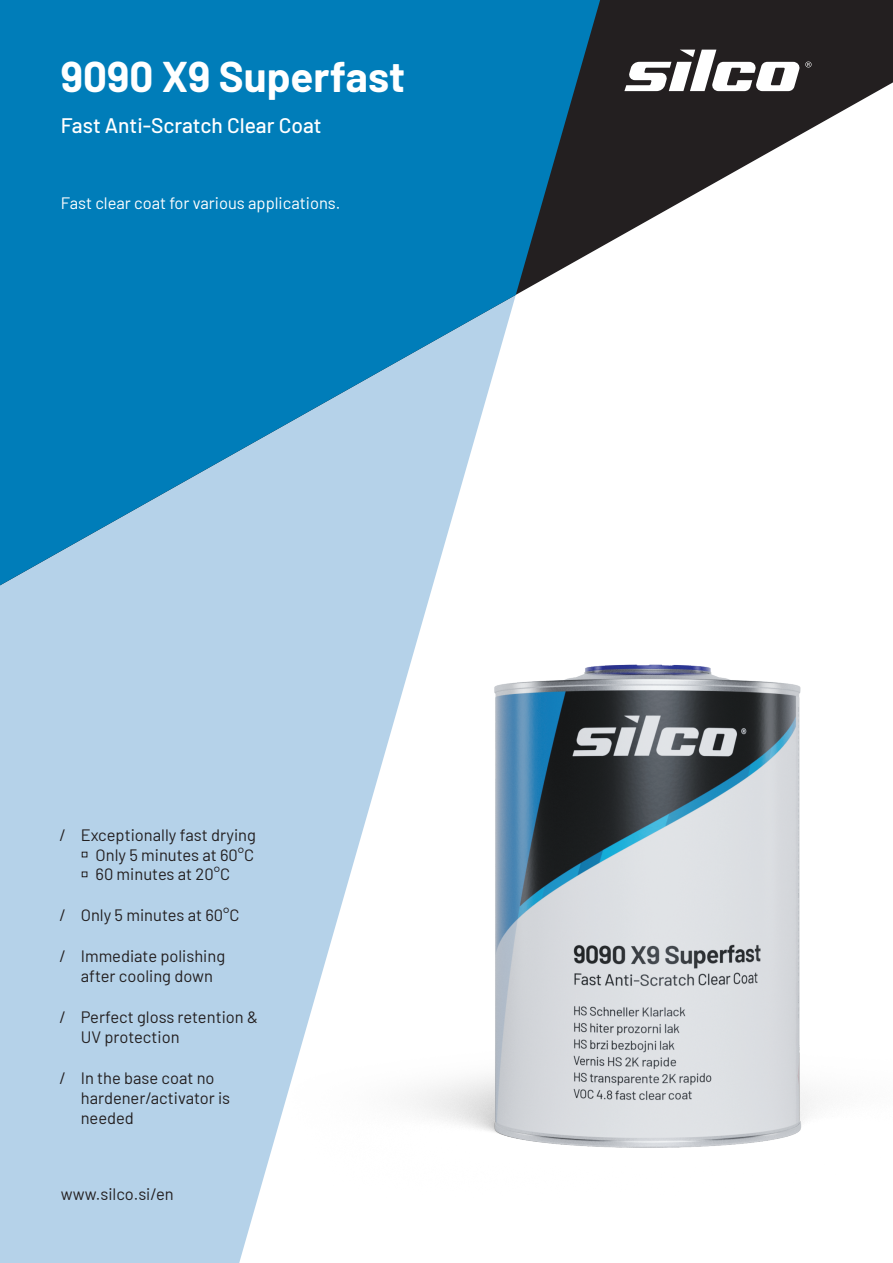
<style>
.page{position:relative;width:893px;height:1263px;background:#fff}
.page>*{position:absolute;margin:0;border:0;box-sizing:border-box;transform-origin:0 0}
.t1{font:700 42px "Barlow";color:#fff}
.t2{font:500 21px "Barlow";color:#fff}
.t3{font:16.5px/19.8px "Barlow";color:#231f20}
.t4{font:16.5px "Barlow";color:#fff}
</style>
<div class="page">
<div style="left:0;top:649px;width:82px;height:614px;background:#b5d2e9"></div>
<svg style="left:0;top:0;width:82px;height:649px;background:#1888bf"></svg>
<img style="left:82px;top:0;width:811px;height:1263px">
<h1 class="t1" style="left:61px;top:46px;width:346px">9090 X9 Superfast</h1>
<p class="t2" style="left:61px;top:110px;width:262px">Fast Anti-Scratch Clear Coat</p>
<p class="t4" style="left:61px;top:191px;width:281px">Fast clear coat for various applications.</p>
<p class="t3" style="left:60px;top:823px;width:198px">/ Exceptionally fast drying</p>
<p class="t3" style="left:81px;top:843px;width:175px">▪ Only 5 minutes at 60°C</p>
<p class="t3" style="left:81px;top:863px;width:151px">▪ 60 minutes at 20°C</p>
<p class="t3" style="left:60px;top:904px;width:181px">/ Only 5 minutes at 60°C</p>
<p class="t3" style="left:60px;top:945px;width:167px;text-align:center">/ Immediate polishing after cooling down</p>
<p class="t3" style="left:81px;top:1006px;width:179px;text-indent:-21px">/ Perfect gloss retention &amp;<br>UV protection</p>
<p class="t3" style="left:81px;top:1067px;width:151px;text-indent:-21px">/ In the base coat no hardener/activator is needed</p>
<p class="t3" style="left:61px;top:1183px;width:114px">www.silco.si/en</p>
</div>
